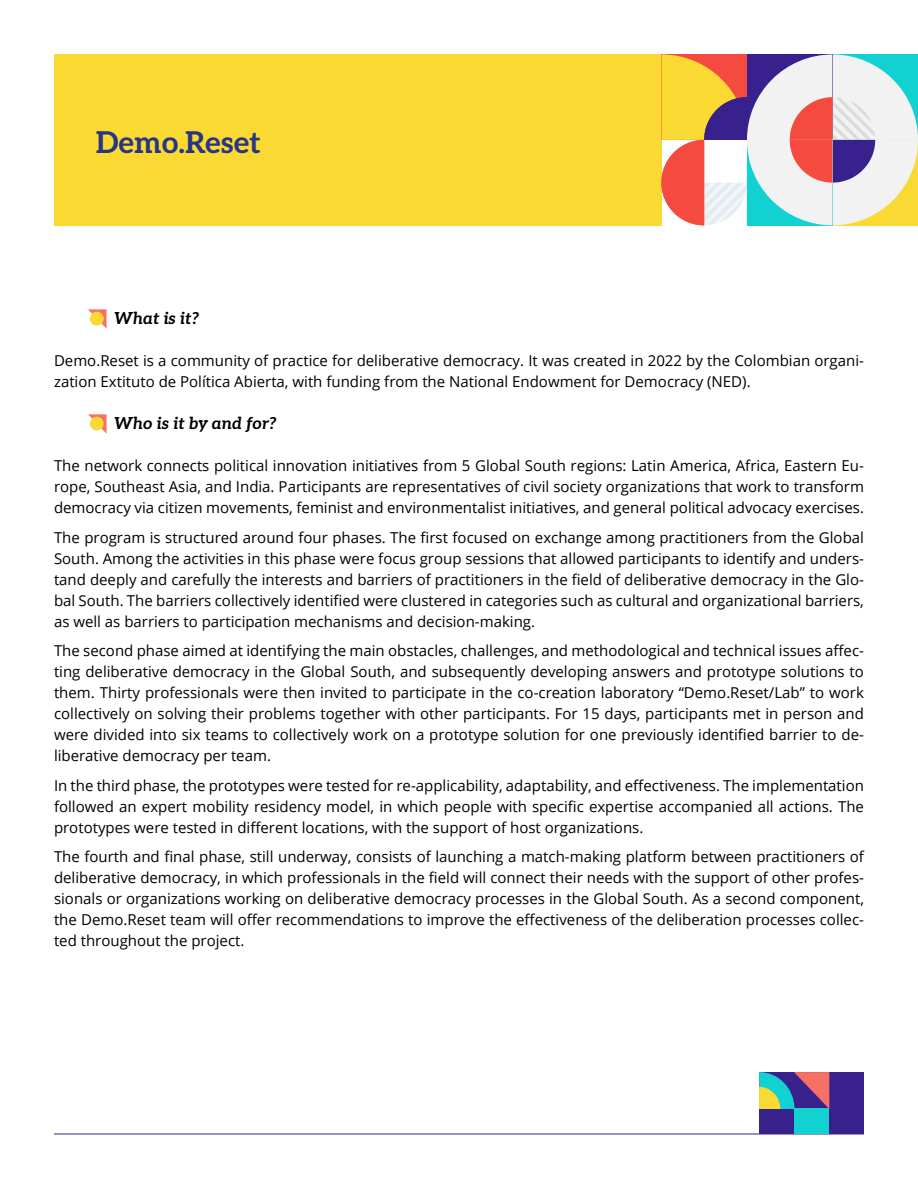
<style>
.page{position:relative;width:918px;height:1188px;background:#fff}
.page>*{position:absolute;margin:0;border:0;box-sizing:border-box;transform-origin:0 0}
.t1{font:700 30px "Aleo";color:#283583}
.t2{font:italic 700 16.5px "Aleo";color:#000}
.t3{font:15px/21px "Open Sans";color:#000;text-align:justify}
</style>
<div class="page">
<div style="left:54px;top:54px;width:608px;height:172px;background:#fad933"></div>
<svg style="left:661px;top:54px;width:257px;height:171px"></svg>
<svg style="left:88px;top:309px;width:19px;height:20px"></svg>
<div style="left:90px;top:312px;width:14px;height:14px;background:#fad933;border-radius:50%"></div>
<svg style="left:88px;top:414px;width:19px;height:20px"></svg>
<div style="left:90px;top:417px;width:14px;height:14px;background:#fad933;border-radius:50%"></div>
<hr style="left:54px;top:1134px;width:810px;height:1px;background:#38218c">
<div style="left:759px;top:1072px;width:105px;height:62px;background:#38218c"></div>
<div style="left:795px;top:1109px;width:34px;height:25px;background:#12d1d1"></div>
<svg style="left:759px;top:1072px;width:70px;height:37px"></svg>
<h1 class="t1" style="left:96px;top:119px;width:167px">Demo.Reset</h1>
<p class="t2" style="left:114px;top:305px;width:87px">What is it?</p>
<p class="t3" style="left:54px;top:350px;width:812px">Demo.Reset is a community of practice for deliberative democracy. It was created in 2022 by the Colombian organi&shy;zation Extituto de Política Abierta, with funding from the National Endowment for Democracy (NED).</p>
<p class="t2" style="left:114px;top:410px;width:164px">Who is it by and for?</p>
<p class="t3" style="left:54px;top:455px;width:812px">The network connects political innovation initiatives from 5 Global South regions: Latin America, Africa, Eastern Eu&shy;rope, Southeast Asia, and India. Participants are representatives of civil society organizations that work to transform democracy via citizen movements, feminist and environmentalist initiatives, and general political advocacy exercises.</p>
<p class="t3" style="left:54px;top:526px;width:812px">The program is structured around four phases. The first focused on exchange among practitioners from the Global South. Among the activities in this phase were focus group sessions that allowed participants to identify and unders&shy;tand deeply and carefully the interests and barriers of practitioners in the field of deliberative democracy in the Glo&shy;bal South. The barriers collectively identified were clustered in categories such as cultural and organizational barriers, as well as barriers to participation mechanisms and decision-making.</p>
<p class="t3" style="left:54px;top:640px;width:812px">The second phase aimed at identifying the main obstacles, challenges, and methodological and technical issues affec&shy;ting deliberative democracy in the Global South, and subsequently developing answers and prototype solutions to them. Thirty professionals were then invited to participate in the co-creation laboratory “Demo.Reset/Lab” to work collectively on solving their problems together with other participants. For 15 days, participants met in person and were divided into six teams to collectively work on a prototype solution for one previously identified barrier to de&shy;liberative democracy per team.</p>
<p class="t3" style="left:54px;top:774px;width:812px">In the third phase, the prototypes were tested for re-applicability, adaptability, and effectiveness. The implementation followed an expert mobility residency model, in which people with specific expertise accompanied all actions. The prototypes were tested in different locations, with the support of host organizations.</p>
<p class="t3" style="left:54px;top:846px;width:812px">The fourth and final phase, still underway, consists of launching a match-making platform between practitioners of deliberative democracy, in which professionals in the field will connect their needs with the support of other profes&shy;sionals or organizations working on deliberative democracy processes in the Global South. As a second component, the Demo.Reset team will offer recommendations to improve the effectiveness of the deliberation processes collec&shy;ted throughout the project.</p>
</div>
